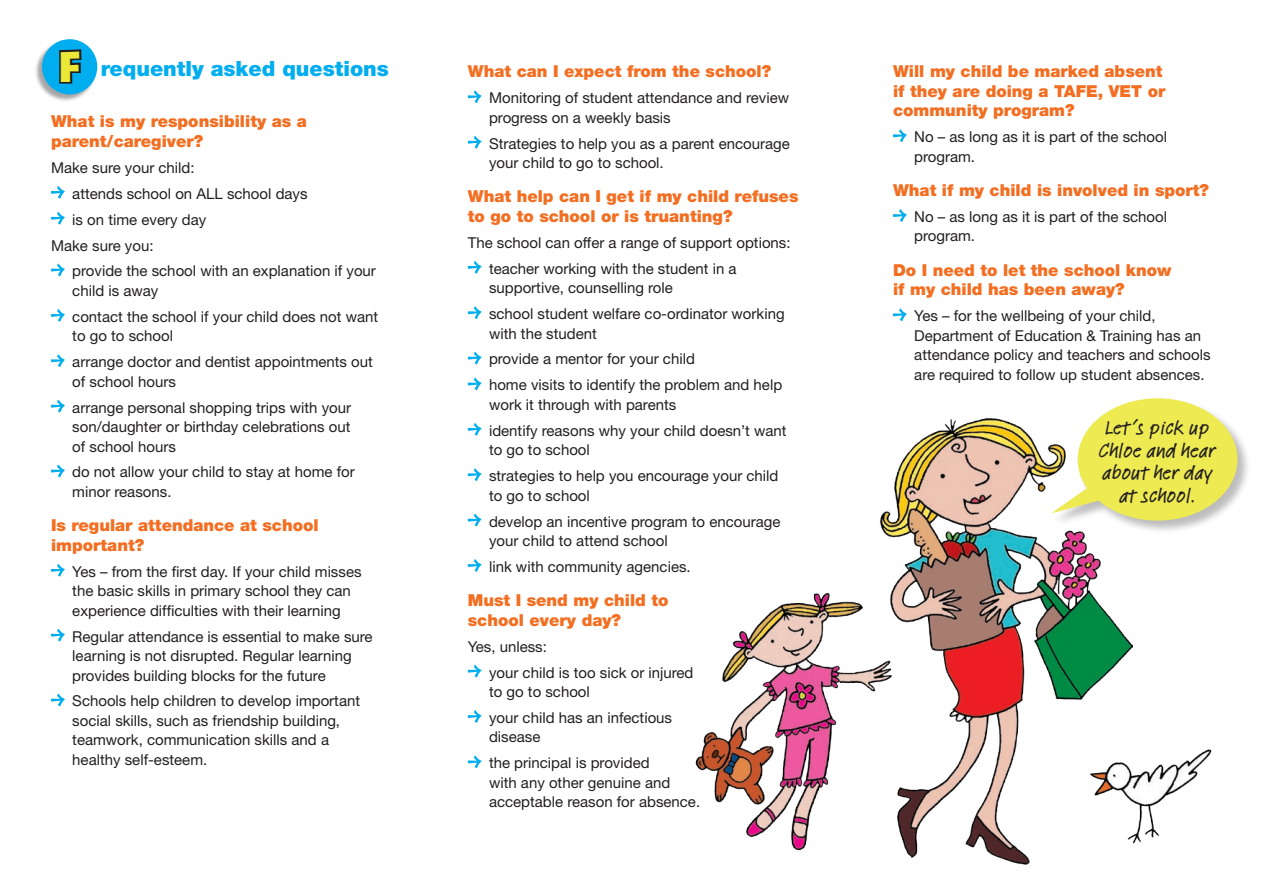
<style>
.page{position:relative;width:1263px;height:893px;background:#fff}
.page>*{position:absolute;margin:0;border:0;box-sizing:border-box;transform-origin:0 0}
.t1{font:900 42px "Lithos";color:#ebe837}
.t2{font:500 21px/22.5px "Linotype Feltpen";color:#231f20;text-align:center}
.t3{font:900 21px "Helvetica Neue";color:#00aeef}
.t4{font:900 16.5px/19.5px "Helvetica Neue";color:#f36e21}
.t5{font:15px/19.5px "Helvetica Neue";color:#231f20}
</style>
<div class="page">
<div style="left:33px;top:39px;width:64px;height:64px;background:#231f20;opacity:.4"></div>
<div style="left:42px;top:39px;width:55px;height:55px;background:#00aeef;border-radius:50%"></div>
<img style="left:879px;top:418px;width:253px;height:447px">
<div style="left:1052px;top:396px;width:200px;height:139px;background:#231f20;opacity:.3"></div>
<div style="left:1078px;top:398px;width:159px;height:123px;background:#edea52;border-radius:50%"></div>
<svg style="left:1047px;top:483px;width:57px;height:38px"></svg>
<img style="left:695px;top:572px;width:227px;height:293px">
<img style="left:1046px;top:712px;width:166px;height:143px">
<svg style="left:468px;top:90px;width:14px;height:13px"></svg>
<svg style="left:468px;top:136px;width:14px;height:13px"></svg>
<svg style="left:468px;top:261px;width:14px;height:13px"></svg>
<svg style="left:468px;top:306px;width:14px;height:13px"></svg>
<svg style="left:468px;top:351px;width:14px;height:13px"></svg>
<svg style="left:468px;top:377px;width:14px;height:13px"></svg>
<svg style="left:468px;top:423px;width:14px;height:13px"></svg>
<svg style="left:468px;top:468px;width:14px;height:13px"></svg>
<svg style="left:468px;top:513px;width:14px;height:13px"></svg>
<svg style="left:468px;top:559px;width:14px;height:13px"></svg>
<svg style="left:468px;top:664px;width:14px;height:13px"></svg>
<svg style="left:468px;top:710px;width:14px;height:13px"></svg>
<svg style="left:468px;top:755px;width:14px;height:13px"></svg>
<svg style="left:893px;top:129px;width:14px;height:13px"></svg>
<svg style="left:893px;top:209px;width:14px;height:13px"></svg>
<svg style="left:893px;top:308px;width:14px;height:13px"></svg>
<svg style="left:51px;top:186px;width:14px;height:13px"></svg>
<svg style="left:51px;top:212px;width:14px;height:13px"></svg>
<svg style="left:51px;top:263px;width:14px;height:13px"></svg>
<svg style="left:51px;top:309px;width:14px;height:13px"></svg>
<svg style="left:51px;top:354px;width:14px;height:13px"></svg>
<svg style="left:51px;top:399px;width:14px;height:13px"></svg>
<svg style="left:51px;top:464px;width:14px;height:13px"></svg>
<svg style="left:51px;top:564px;width:14px;height:13px"></svg>
<svg style="left:51px;top:628px;width:14px;height:14px"></svg>
<svg style="left:51px;top:693px;width:14px;height:13px"></svg>
<svg style="left:59px;top:49px;width:23px;height:35px"></svg>
<h1 class="t1" style="left:57px;top:41px;width:27px">F</h1>
<h2 class="t3" style="left:101px;top:56px;width:290px">requently asked questions</h2>
<p class="t4" style="left:468px;top:62px;width:305px">What can I expect from the school?</p>
<p class="t5" style="left:489px;top:88px;width:302px">Monitoring of student attendance and review progress on a weekly basis</p>
<p class="t5" style="left:489px;top:133px;width:302px">Strategies to help you as a parent encourage your child to go to school.</p>
<p class="t4" style="left:468px;top:187px;width:332px">What help can I get if my child refuses to go to school or is truanting?</p>
<p class="t5" style="left:489px;top:229px;width:303px;line-height:26px;text-indent:-21px">The school can offer a range of support options: teacher working with the student in a</p>
<p class="t5" style="left:489px;top:275px;width:297px;line-height:26px">supportive, counselling role<br>school student welfare co-ordinator working</p>
<p class="t5" style="left:489px;top:320px;width:295px;line-height:26px">with the student<br>provide a mentor for your child<br>home visits to identify the problem and help</p>
<p class="t5" style="left:489px;top:391px;width:299px;line-height:26px">work it through with parents<br>identify reasons why your child doesn’t want</p>
<p class="t5" style="left:489px;top:437px;width:291px;line-height:26px">to go to school<br>strategies to help you encourage your child</p>
<p class="t5" style="left:489px;top:482px;width:293px;line-height:26px">to go to school<br>develop an incentive program to encourage</p>
<p class="t5" style="left:489px;top:527px;width:203px;line-height:26px">your child to attend school link with community agencies.</p>
<p class="t4" style="left:468px;top:591px;width:202px">Must I send my child to school every day?</p>
<p class="t5" style="left:489px;top:633px;width:206px;line-height:26px;text-indent:-21px">Yes, unless:<br>your child is too sick or injured</p>
<p class="t5" style="left:489px;top:678px;width:185px;line-height:26px">to go to school<br>your child has an infectious</p>
<p class="t5" style="left:489px;top:724px;width:162px;line-height:26px">disease<br>the principal is provided</p>
<p class="t5" style="left:489px;top:772px;width:213px">with any other genuine and acceptable reason for absence.</p>
<p class="t4" style="left:51px;top:112px;width:257px">What is my responsibility as a parent/caregiver?</p>
<p class="t5" style="left:51px;top:158px;width:145px">Make sure your child:</p>
<p class="t5" style="left:72px;top:183px;width:237px">attends school on ALL school days</p>
<p class="t5" style="left:72px;top:209px;width:135px">is on time every day</p>
<p class="t5" style="left:51px;top:235px;width:104px">Make sure you:</p>
<p class="t5" style="left:72px;top:261px;width:305px">provide the school with an explanation if your</p>
<p class="t5" style="left:72px;top:277px;width:307px;line-height:26px">child is away<br>contact the school if your child does not want</p>
<p class="t5" style="left:72px;top:323px;width:302px;line-height:26px">to go to school<br>arrange doctor and dentist appointments out</p>
<p class="t5" style="left:72px;top:368px;width:280px;line-height:26px">of school hours<br>arrange personal shopping trips with your</p>
<p class="t5" style="left:72px;top:417px;width:280px">son/daughter or birthday celebrations out of school hours</p>
<p class="t5" style="left:72px;top:462px;width:284px">do not allow your child to stay at home for minor reasons.</p>
<p class="t4" style="left:51px;top:516px;width:269px">Is regular attendance at school important?</p>
<p class="t5" style="left:72px;top:561px;width:291px">Yes – from the first day. If your child misses the basic skills in primary school they can experience difficulties with their learning</p>
<p class="t5" style="left:72px;top:626px;width:302px">Regular attendance is essential to make sure learning is not disrupted. Regular learning provides building blocks for the future</p>
<p class="t5" style="left:72px;top:691px;width:289px">Schools help children to develop important social skills, such as friendship building, teamwork, communication skills and a healthy self-esteem.</p>
<p class="t4" style="left:893px;top:62px;width:274px">Will my child be marked absent if they are doing a TAFE, VET or community program?</p>
<p class="t5" style="left:914px;top:127px;width:254px">No – as long as it is part of the school program.</p>
<p class="t4" style="left:893px;top:180px;width:318px">What if my child is involved in sport?</p>
<p class="t5" style="left:914px;top:207px;width:254px">No – as long as it is part of the school program.</p>
<p class="t4" style="left:893px;top:260px;width:280px">Do I need to let the school know if my child has been away?</p>
<p class="t5" style="left:914px;top:306px;width:298px">Yes – for the wellbeing of your child, Department of Education &amp; Training has an attendance policy and teachers and schools are required to follow up student absences.</p>
<h2 class="t2" style="left:1098px;top:416px;width:119px">Let ’s pick up<br>Chloe and hear about her day at school.</h2>
</div>
